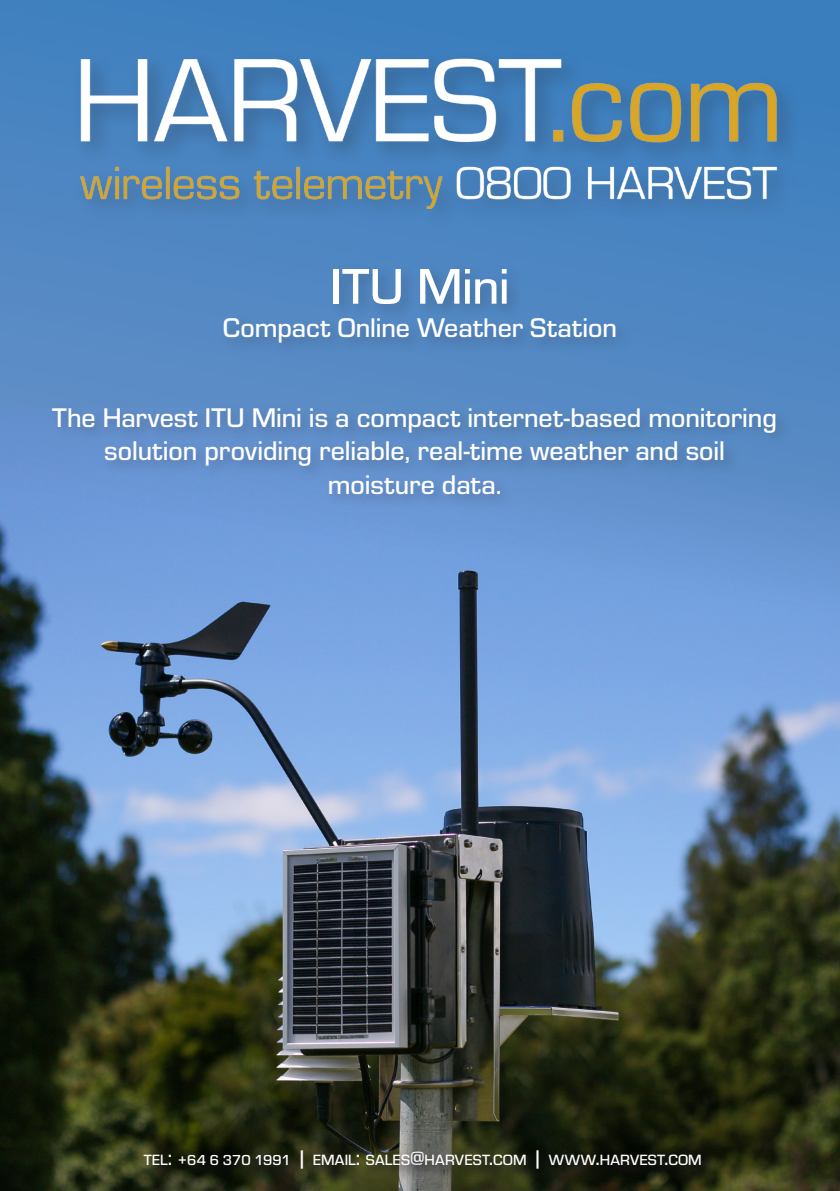
<style>
.page{position:relative;width:840px;height:1191px;background:#fff}
.page>*{position:absolute;margin:0;border:0;box-sizing:border-box;transform-origin:0 0}
.t1{font:500 52px "Eurostile";letter-spacing:-.01em;color:#fff}
.t2{font:500 28px/33.6px "Eurostile";letter-spacing:-.005em;color:#fff;text-align:center}
.t3{font:500 15.4px "Eurostile";letter-spacing:.015em;color:#fff}
.s1{font-size:22px}
.s2{font-size:15px}
</style>
<div class="page">
<svg style="left:0;top:0;width:839px;height:408px;background:#4b85c2"></svg>
<img style="left:0;top:408px;width:839px;height:783px">
<div style="left:73px;top:52px;width:727px;height:180px;background:#231f20;opacity:.3"></div>
<img style="left:74px;top:48px;width:709px;height:161px">
<div style="left:48px;top:403px;width:743px;height:108px;background:#231f20;opacity:.25"></div>
<svg style="left:139px;top:1146px;width:577px;height:37px;background:#272b18"></svg>
<div style="left:219px;top:263px;width:412px;height:95px;background:#231f20;opacity:.25"></div>
<p class="t1" style="left:330px;top:251px;width:181px">ITU Mini</p>
<p class="t2" style="left:223px;top:310px;width:395px">Compact Online Weather Station</p>
<p class="t2" style="left:52px;top:399px;width:725px">The Harvest ITU Mini is a compact internet-based monitoring solution providing reliable, real-time weather and soil moisture data.</p>
<p class="t3" style="left:144px;top:1149px;width:559px">TEL<span class="s1">:</span> <span class="s2">+64 6 370 1991</span> <span class="s1">|</span> EMAIL<span class="s1">:</span> SALES<span class="s1">@</span>HARVEST<span class="s1">.</span>COM <span class="s1">|</span> WWW<span class="s1">.</span>HARVEST<span class="s1">.</span>COM</p>
</div>
